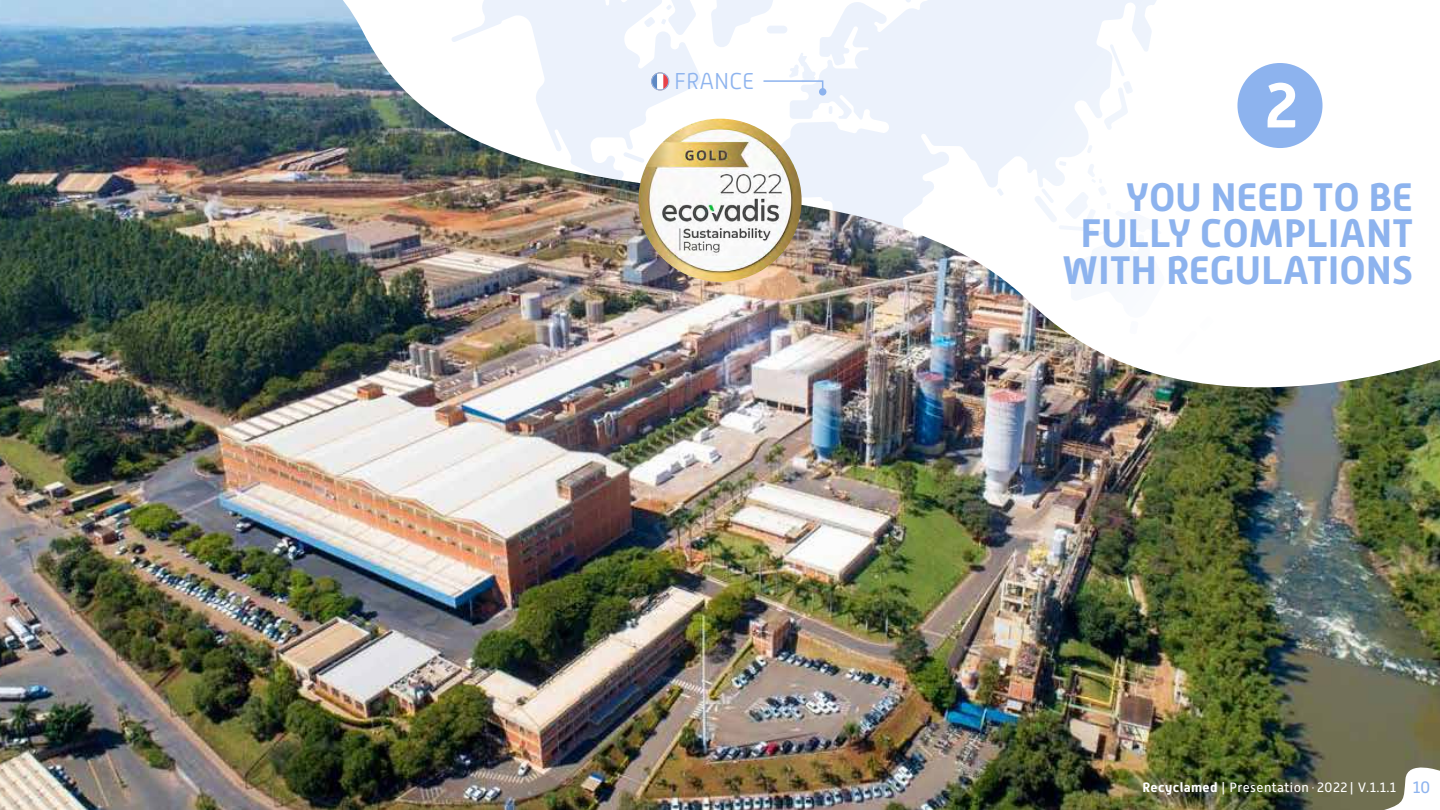
<style>
.page{position:relative;width:1440px;height:810px;background:#fff}
.page>*{position:absolute;margin:0;border:0;box-sizing:border-box;transform-origin:0 0}
.t1{font:700 63.07px "Alwyn New";color:#fff}
.t2{font:700 39.67px/36.5px "Alwyn New";color:#8db3ee;text-align:right}
.t3{font:300 22.88px "Alwyn New";color:#8db3ee}
.t4{font:16.5px "Alwyn New";color:#8db3ee}
.t5{font:13.5px "Alwyn New";letter-spacing:.03em;color:#fff}
.s1{font-weight:700}
</style>
<div class="page">
<img style="left:0;top:486px;width:1440px;height:324px">
<svg style="left:1364px;top:759px;width:76px;height:51px"></svg>
<img style="left:0;top:0;width:1440px;height:486px">
<img style="left:451px;top:0;width:283px;height:355px">
<svg style="left:773px;top:0;width:394px;height:292px;fill:#ecf2fc"></svg>
<svg style="left:829px;top:106px;width:3px;height:8px"></svg>
<svg style="left:1087px;top:145px;width:6px;height:8px"></svg>
<svg style="left:1175px;top:316px;width:39px;height:39px"></svg>
<svg style="left:997px;top:188px;width:7px;height:8px"></svg>
<svg style="left:1104px;top:44px;width:29px;height:86px"></svg>
<svg style="left:1034px;top:161px;width:131px;height:173px"></svg>
<div style="left:1237px;top:63px;width:86px;height:85px;background:#8db3ee;border-radius:50%"></div>
<img style="left:638px;top:119px;width:164px;height:163px;border-radius:82px">
<svg style="left:644px;top:0;width:180px;height:93px"></svg>
<div style="left:819px;top:88px;width:7px;height:8px;background:#8db3ee;border-radius:50%"></div>
<p class="t3" style="left:674px;top:69px;width:82px">FRANCE</p>
<h1 class="t1" style="left:1265px;top:69px;width:35px">2</h1>
<p class="t2" style="left:1062px;top:179px;width:352px">YOU NEED TO BE<br>FULLY COMPLIANT<br>WITH REGULATIONS</p>
<p class="t5" style="left:1143px;top:779px;width:255px"><span class="s1">Recyclamed</span> | Presentation · 2022 | V.1.1.1</p>
<p class="t4" style="left:1413px;top:779px;width:19px">10</p>
</div>
